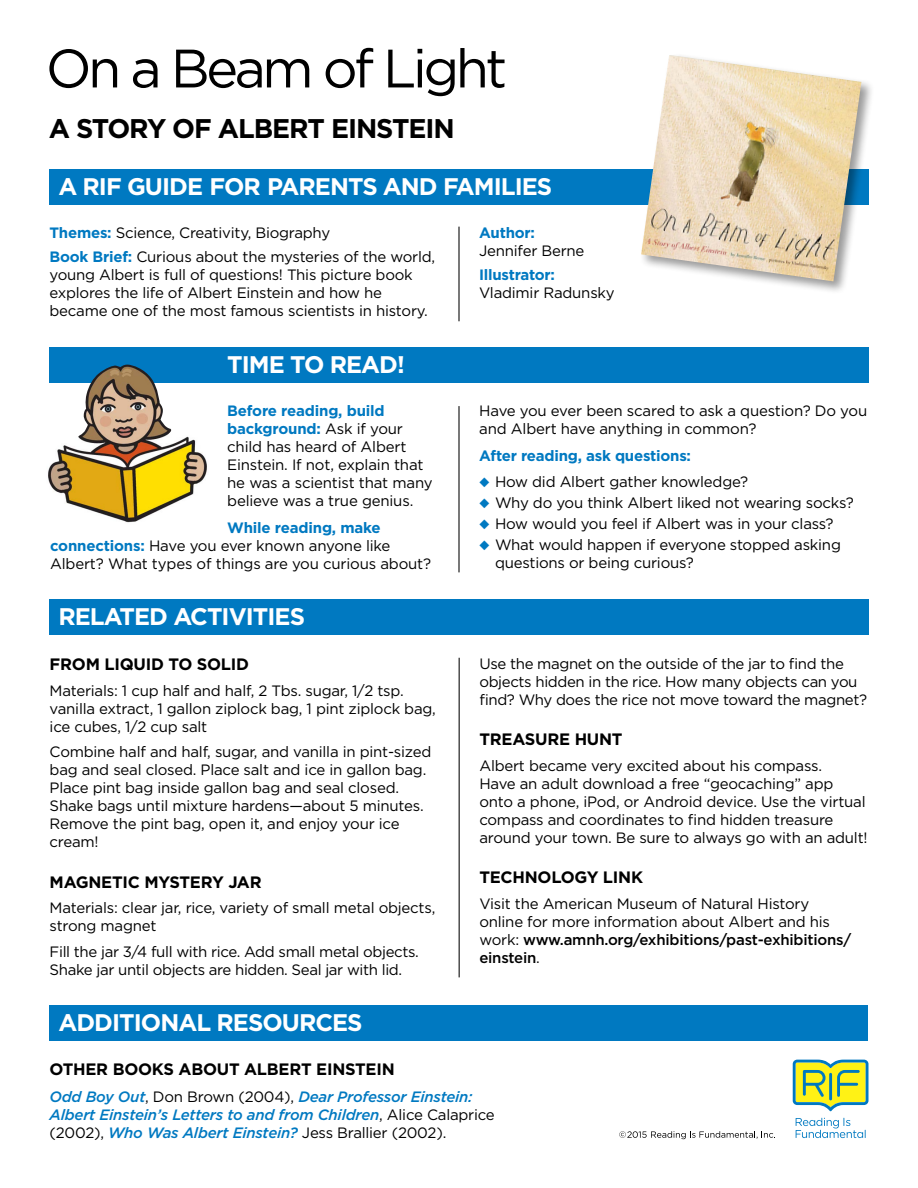
<style>
.page{position:relative;width:918px;height:1188px;background:#fff}
.page>*{position:absolute;margin:0;border:0;box-sizing:border-box;transform-origin:0 0}
.t1{font:54px "Gotham";letter-spacing:-.065em;color:#000}
.t2{font:700 27px "Gotham";color:#000}
.t3{font:700 24px "Gotham";letter-spacing:-.04em;color:#fff}
.t4{font:700 16.5px "Gotham";letter-spacing:-.015em;color:#000}
.t5{font:15px/18px "Gotham";letter-spacing:-.015em;color:#000}
.t6{font:italic 500 15px/18px "Gotham";letter-spacing:-.015em;color:#0079c1}
.t7{font:700 15px "Gotham";letter-spacing:-.015em;color:#0079c1}
.s1{font-weight:700;color:#0079c1}
.s2{color:#0079c1}
.s3{font-weight:500}
.s4{font-weight:400;font-style:normal;color:#000}
</style>
<div class="page">
<div style="left:50px;top:347px;width:819px;height:36px;background:#0079c1"></div>
<div style="left:49px;top:599px;width:820px;height:36px;background:#0079c1"></div>
<hr style="left:459px;top:658px;width:1px;height:319px;background:#000">
<svg style="left:793px;top:1060px;width:75px;height:51px"></svg>
<svg style="left:796px;top:1118px;width:70px;height:20px"></svg>
<svg style="left:619px;top:1131px;width:156px;height:8px"></svg>
<div style="left:50px;top:1005px;width:818px;height:36px;background:#0079c1"></div>
<hr style="left:458px;top:406px;width:2px;height:166px;background:#000">
<hr style="left:458px;top:227px;width:2px;height:94px;background:#000">
<div style="left:49px;top:169px;width:820px;height:36px;background:#0079c1"></div>
<div style="left:639px;top:52px;width:235px;height:242px;background:#000;opacity:.4"></div>
<img style="left:641px;top:55px;width:220px;height:226px">
<img style="left:48px;top:365px;width:159px;height:158px">
<h1 class="t1" style="left:46px;top:36px;width:463px">On a Beam of Light</h1>
<h2 class="t2" style="left:49px;top:113px;width:63px">A Story</h2>
<h2 class="t2" style="left:172px;top:113px;width:84px">of Albert</h2>
<h2 class="t2" style="left:331px;top:113px;width:33px">Einstein</h2>
<h3 class="t3" style="left:58px;top:172px;width:495px">A RIF GUIDE FOR PARENTS AND FAMILIES</h3>
<p class="t5" style="left:50px;top:220px;width:387px;line-height:24px"><span class="s1">Themes:</span> Science, Creativity, Biography<br><span class="s1">Book Brief:</span> Curious about the mysteries of the world,</p>
<p class="t5" style="left:50px;top:265px;width:380px">young Albert is full of questions! This picture book explores the life of Albert Einstein and how he became one of the most famous scientists in history.</p>
<h3 class="t3" style="left:227px;top:350px;width:179px">TIME TO READ!</h3>
<p class="t5" style="left:227px;top:401px;width:207px"><span class="s1">Before reading, build background:</span> Ask if your child has heard of Albert<br>Einstein. If not, explain that he was a scientist that many believe was a true genius.</p>
<p class="t5" style="left:50px;top:518px;width:383px;text-indent:177px"><span class="s1">While reading, make connections:</span> Have you ever known anyone like<br>Albert? What types of things are you curious about?</p>
<h3 class="t3" style="left:58px;top:602px;width:248px">RELATED ACTIVITIES</h3>
<p class="t4" style="left:50px;top:654px;width:201px">FROM LIQUID TO SOLID</p>
<p class="t5" style="left:50px;top:681px;width:388px">Materials: 1 cup half and half, 2 Tbs. sugar, 1/2 tsp. vanilla extract, 1 gallon ziplock bag, 1 pint ziplock bag, ice cubes, 1/2 cup salt</p>
<p class="t5" style="left:50px;top:743px;width:383px">Combine half and half, sugar, and vanilla in pint-sized bag and seal closed. Place salt and ice in gallon bag.<br>Place pint bag inside gallon bag and seal closed.<br>Shake bags until mixture hardens—about 5 minutes.<br>Remove the pint bag, open it, and enjoy your ice cream!</p>
<p class="t4" style="left:50px;top:872px;width:214px">MAGNETIC MYSTERY JAR</p>
<p class="t5" style="left:50px;top:899px;width:387px">Materials: clear jar, rice, variety of small metal objects, strong magnet</p>
<p class="t5" style="left:50px;top:942px;width:371px">Fill the jar 3/4 full with rice. Add small metal objects.<br>Shake jar until objects are hidden. Seal jar with lid.</p>
<p class="t7" style="left:479px;top:223px;width:57px">Author:</p>
<p class="t5" style="left:479px;top:241px;width:107px">Jennifer Berne</p>
<p class="t7" style="left:479px;top:265px;width:77px">Illustrator:</p>
<p class="t5" style="left:479px;top:283px;width:137px">Vladimir Radunsky</p>
<p class="t5" style="left:479px;top:402px;width:390px">Have you ever been scared to ask a question? Do you and Albert have anything in common?</p>
<p class="t7" style="left:479px;top:447px;width:213px">After reading, ask questions:</p>
<p class="t5" style="left:479px;top:472px;width:270px"><span class="s2">◆</span> How did Albert gather knowledge?</p>
<p class="t5" style="left:479px;top:493px;width:376px"><span class="s2">◆</span> Why do you think Albert liked not wearing socks?</p>
<p class="t5" style="left:479px;top:514px;width:356px"><span class="s2">◆</span> How would you feel if Albert was in your class?</p>
<p class="t5" style="left:495px;top:535px;width:347px;text-indent:-16px"><span class="s2">◆</span> What would happen if everyone stopped asking questions or being curious?</p>
<p class="t5" style="left:479px;top:655px;width:389px">Use the magnet on the outside of the jar to find the objects hidden in the rice. How many objects can you find? Why does the rice not move toward the magnet?</p>
<p class="t4" style="left:479px;top:730px;width:145px">TREASURE HUNT</p>
<p class="t5" style="left:479px;top:757px;width:390px">Albert became very excited about his compass.<br>Have an adult download a free “geocaching” app onto a phone, iPod, or Android device. Use the virtual compass and coordinates to find hidden treasure around your town. Be sure to always go with an adult!</p>
<p class="t4" style="left:479px;top:868px;width:165px">TECHNOLOGY LINK</p>
<p class="t5" style="left:479px;top:895px;width:373px">Visit the American Museum of Natural History online for more information about Albert and his work: <span class="s3">www.amnh.org/exhibitions/past-exhibitions/ einstein</span>.</p>
<h3 class="t3" style="left:58px;top:1008px;width:306px">ADDITIONAL RESOURCES</h3>
<p class="t4" style="left:50px;top:1060px;width:347px">OTHER BOOKS ABOUT ALBERT EINSTEIN</p>
<p class="t6" style="left:50px;top:1088px;width:447px">Odd Boy Out<span class="s4">, Don Brown (2004),</span> Dear Professor Einstein:<br>Albert Einstein’s Letters to and from Children<span class="s4">, Alice Calaprice (2002),</span> Who Was Albert Einstein? <span class="s4">Jess Brallier (2002).</span></p>
</div>
